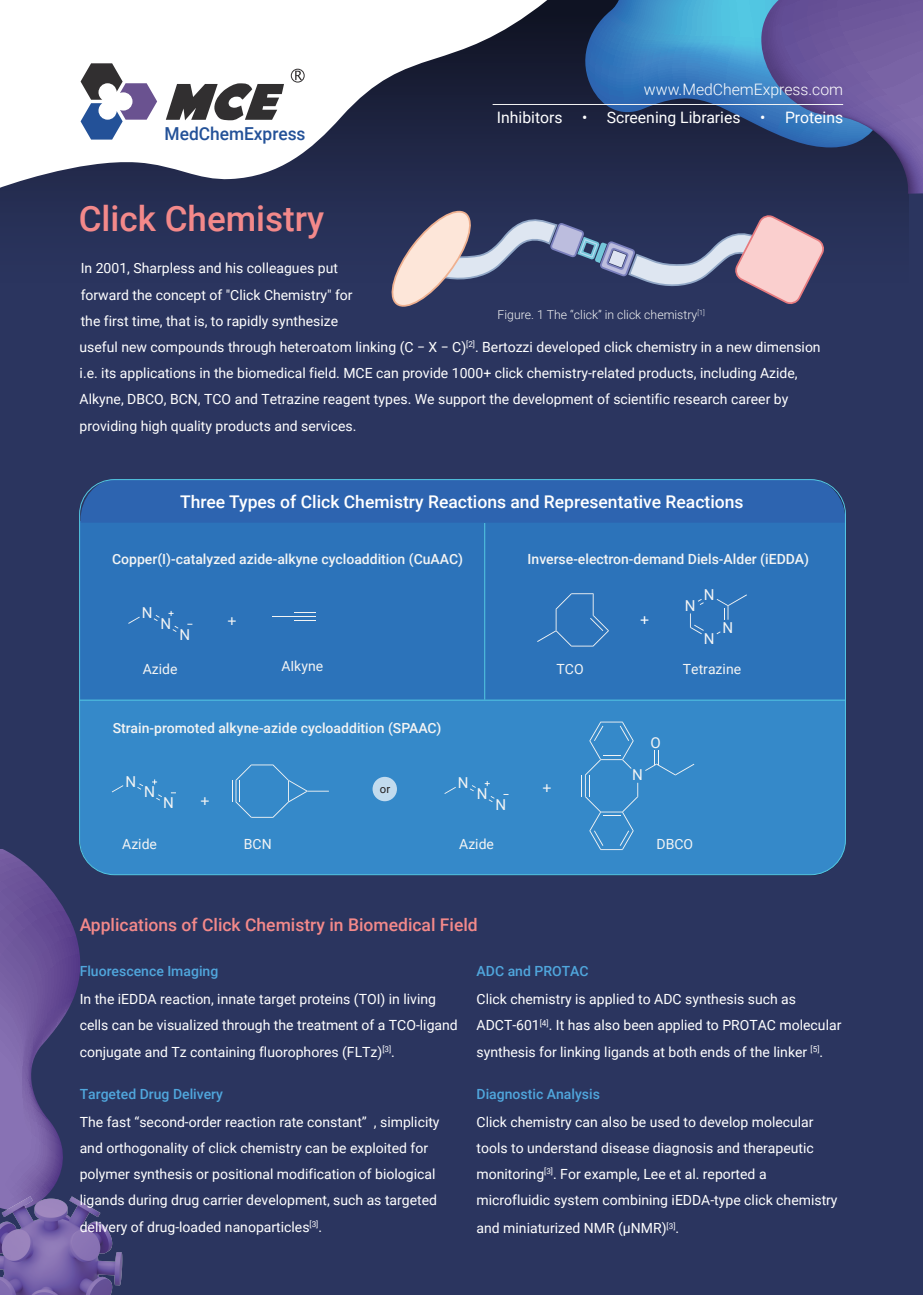
<style>
.page{position:relative;width:923px;height:1295px;background:#2b355f}
.page>*{position:absolute;margin:0;border:0;box-sizing:border-box;transform-origin:0 0}
.t1{font:500 35px "Roboto";color:#f3898a}
.t2{font:500 17.85px "Roboto";color:#235198}
.t3{font:500 17.5px "Roboto";color:#fff}
.t4{font:500 17.5px "Roboto";color:#f3898a}
.t5{font:15.75px "Roboto";color:#fff}
.t6{font:300 15.75px "Roboto";color:#fff}
.t7{font:15.05px "Roboto";color:#f3f4f4}
.t8{font:15.05px "Helvetica";color:#f3f4f4}
.t9{font:15.05px "Helvetica";color:#fff}
.t10{font:14px/26.2px "Roboto";color:#fff}
.t11{font:500 14px "Roboto";color:#f3f4f4}
.t12{font:500 14px "Roboto";color:#50a6dc}
.t13{font:14px "Roboto";color:#f3f4f4}
.t14{font:300 12.25px "Roboto";color:#f3f4f4}
.t15{font:11.38px "Roboto";color:#231f20}
</style>
<div class="page">
<div style="left:0;top:0;width:908px;height:292px;background:linear-gradient(to bottom,#0f1222,#2e3865)"></div>
<svg style="left:0;top:0;width:547px;height:188px;background:#abadb8"></svg>
<svg style="left:585px;top:0;width:338px;height:194px;background:#40568a"></svg>
<svg style="left:0;top:849px;width:81px;height:337px"></svg>
<img style="left:0;top:1186px;width:123px;height:109px">
<div style="left:80px;top:521px;width:765px;height:180px;background:#2c73ba"></div>
<div style="left:80px;top:701px;width:765px;height:174px;background:#3589c9"></div>
<svg style="left:166px;top:83px;width:118px;height:37px;background:#737273"></svg>
<svg style="left:81px;top:63px;width:76px;height:77px;background:#a5a8bd"></svg>
<div style="left:291px;top:69px;width:13px;height:13px;border:1px solid #312f30;border-radius:50%"></div>
<svg style="left:295px;top:71px;width:7px;height:9px"></svg>
<svg style="left:384px;top:206px;width:441px;height:101px"></svg>
<hr style="left:80px;top:700px;width:765px;height:1px;background:#53c8e3">
<hr style="left:484px;top:523px;width:1px;height:176px;background:#53c8e3">
<hr style="left:492px;top:104px;width:351px;height:1px;background:#f3f4f4">
<div style="left:80px;top:480px;width:765px;height:43px;background:#2d64b0"></div>
<div style="left:372px;top:777px;width:25px;height:24px;background:#c2dbee;border-radius:50%"></div>
<svg style="left:128px;top:617px;width:12px;height:7px"></svg>
<svg style="left:154px;top:615px;width:6px;height:6px"></svg>
<svg style="left:172px;top:626px;width:6px;height:6px"></svg>
<svg style="left:168px;top:611px;width:6px;height:5px"></svg>
<svg style="left:273px;top:612px;width:43px;height:9px"></svg>
<svg style="left:444px;top:787px;width:12px;height:7px"></svg>
<svg style="left:470px;top:785px;width:6px;height:6px"></svg>
<svg style="left:488px;top:796px;width:6px;height:6px"></svg>
<svg style="left:485px;top:781px;width:5px;height:5px"></svg>
<svg style="left:581px;top:721px;width:57px;height:129px;background:#418fcb"></svg>
<svg style="left:645px;top:750px;width:49px;height:25px"></svg>
<svg style="left:112px;top:785px;width:11px;height:7px"></svg>
<svg style="left:137px;top:783px;width:6px;height:7px"></svg>
<svg style="left:156px;top:794px;width:6px;height:6px"></svg>
<svg style="left:152px;top:779px;width:5px;height:5px"></svg>
<svg style="left:232px;top:764px;width:97px;height:54px;background:#3e8ecb"></svg>
<svg style="left:537px;top:593px;width:72px;height:54px"></svg>
<svg style="left:690px;top:613px;width:14px;height:21px"></svg>
<svg style="left:698px;top:599px;width:6px;height:6px"></svg>
<svg style="left:716px;top:594px;width:31px;height:26px"></svg>
<p class="t2" style="left:164px;top:121px;width:142px">MedChemExpress</p>
<h1 class="t1" style="left:79px;top:194px;width:247px">Click Chemistry</h1>
<p class="t10" style="left:81px;top:255px;width:273px">In 2001, Sharpless and his colleagues put forward the concept of "Click Chemistry" for the first time, that is, to rapidly synthesize</p>
<p class="t6" style="left:644px;top:79px;width:201px">www.MedChemExpress.com</p>
<p class="t5" style="left:497px;top:107px;width:348px">Inhibitors • Screening Libraries • Proteins</p>
<p class="t14" style="left:497px;top:306px;width:209px">Figure. 1 The “click” in click chemistry<sup>[1]</sup></p>
<p class="t10" style="left:80px;top:333px;width:742px">useful new compounds through heteroatom linking (C − X − C)<sup>[2]</sup>. Bertozzi developed click chemistry in a new dimension i.e. its applications in the biomedical field. MCE can provide 1000+ click chemistry-related products, including Azide, Alkyne, DBCO, BCN, TCO and Tetrazine reagent types. We support the development of scientific research career by providing high quality products and services.</p>
<p class="t3" style="left:180px;top:489px;width:565px">Three Types of Click Chemistry Reactions and Representative Reactions</p>
<p class="t11" style="left:112px;top:549px;width:352px">Copper(I)-catalyzed azide-alkyne cycloaddition (CuAAC)</p>
<p class="t7" style="left:142px;top:602px;width:12px">N</p>
<p class="t7" style="left:161px;top:613px;width:12px">N</p>
<p class="t7" style="left:179px;top:624px;width:12px">N</p>
<p class="t8" style="left:227px;top:608px;width:10px">+</p>
<p class="t13" style="left:143px;top:659px;width:36px">Azide</p>
<p class="t13" style="left:281px;top:656px;width:43px">AIkyne</p>
<p class="t11" style="left:113px;top:718px;width:330px">Strain-promoted alkyne-azide cycloaddition (SPAAC)</p>
<p class="t7" style="left:125px;top:770px;width:12px">N</p>
<p class="t8" style="left:144px;top:780px;width:12px">N</p>
<p class="t7" style="left:163px;top:792px;width:12px">N</p>
<p class="t8" style="left:200px;top:788px;width:10px">+</p>
<p class="t15" style="left:380px;top:780px;width:12px">or</p>
<p class="t7" style="left:458px;top:772px;width:12px">N</p>
<p class="t7" style="left:477px;top:783px;width:12px">N</p>
<p class="t7" style="left:495px;top:794px;width:12px">N</p>
<p class="t13" style="left:122px;top:834px;width:36px">Azide</p>
<p class="t13" style="left:244px;top:834px;width:29px">BCN</p>
<p class="t13" style="left:459px;top:834px;width:36px">Azide</p>
<p class="t11" style="left:527px;top:549px;width:283px">Inverse-electron-demand Diels-Alder (iEDDA)</p>
<p class="t13" style="left:556px;top:659px;width:29px">TCO</p>
<p class="t8" style="left:542px;top:775px;width:10px">+</p>
<p class="t9" style="left:640px;top:607px;width:10px">+</p>
<p class="t7" style="left:685px;top:595px;width:12px">N</p>
<p class="t7" style="left:704px;top:584px;width:12px">N</p>
<p class="t7" style="left:704px;top:628px;width:12px">N</p>
<p class="t7" style="left:722px;top:617px;width:12px">N</p>
<p class="t13" style="left:683px;top:659px;width:60px">Tetrazine</p>
<p class="t7" style="left:632px;top:764px;width:12px">N</p>
<p class="t7" style="left:650px;top:732px;width:12px">O</p>
<p class="t13" style="left:656px;top:834px;width:38px">DBCO</p>
<p class="t4" style="left:80px;top:913px;width:399px">Applications of Click Chemistry in Biomedical Field</p>
<p class="t12" style="left:80px;top:961px;width:140px">Fluorescence Imaging</p>
<p class="t10" style="left:80px;top:985px;width:379px">In the iEDDA reaction, innate target proteins (TOI) in living cells can be visualized through the treatment of a TCO-ligand conjugate and Tz containing fluorophores (FLTz)<sup>[3]</sup>.</p>
<p class="t12" style="left:80px;top:1084px;width:145px">Targeted Drug Delivery</p>
<p class="t10" style="left:80px;top:1108px;width:361px">The fast “second-order reaction rate constant” , simplicity and orthogonality of click chemistry can be exploited for polymer synthesis or positional modification of biological ligands during drug carrier development, such as targeted delivery of drug-loaded nanoparticles<sup>[3]</sup>.</p>
<p class="t12" style="left:476px;top:961px;width:114px">ADC and PROTAC</p>
<p class="t10" style="left:476px;top:985px;width:366px">Click chemistry is applied to ADC synthesis such as<br>ADCT-601<sup>[4]</sup>. It has also been applied to PROTAC molecular synthesis for linking ligands at both ends of the linker <sup>[5]</sup>.</p>
<p class="t12" style="left:476px;top:1084px;width:125px">Diagnostic Analysis</p>
<p class="t10" style="left:476px;top:1108px;width:362px">Click chemistry can also be used to develop molecular tools to understand disease diagnosis and therapeutic monitoring<sup>[3]</sup>. For example, Lee et al. reported a microfluidic system combining iEDDA-type click chemistry</p>
<p class="t10" style="left:476px;top:1215px;width:204px">and miniaturized NMR (µNMR)<sup>[3]</sup>.</p>
</div>
